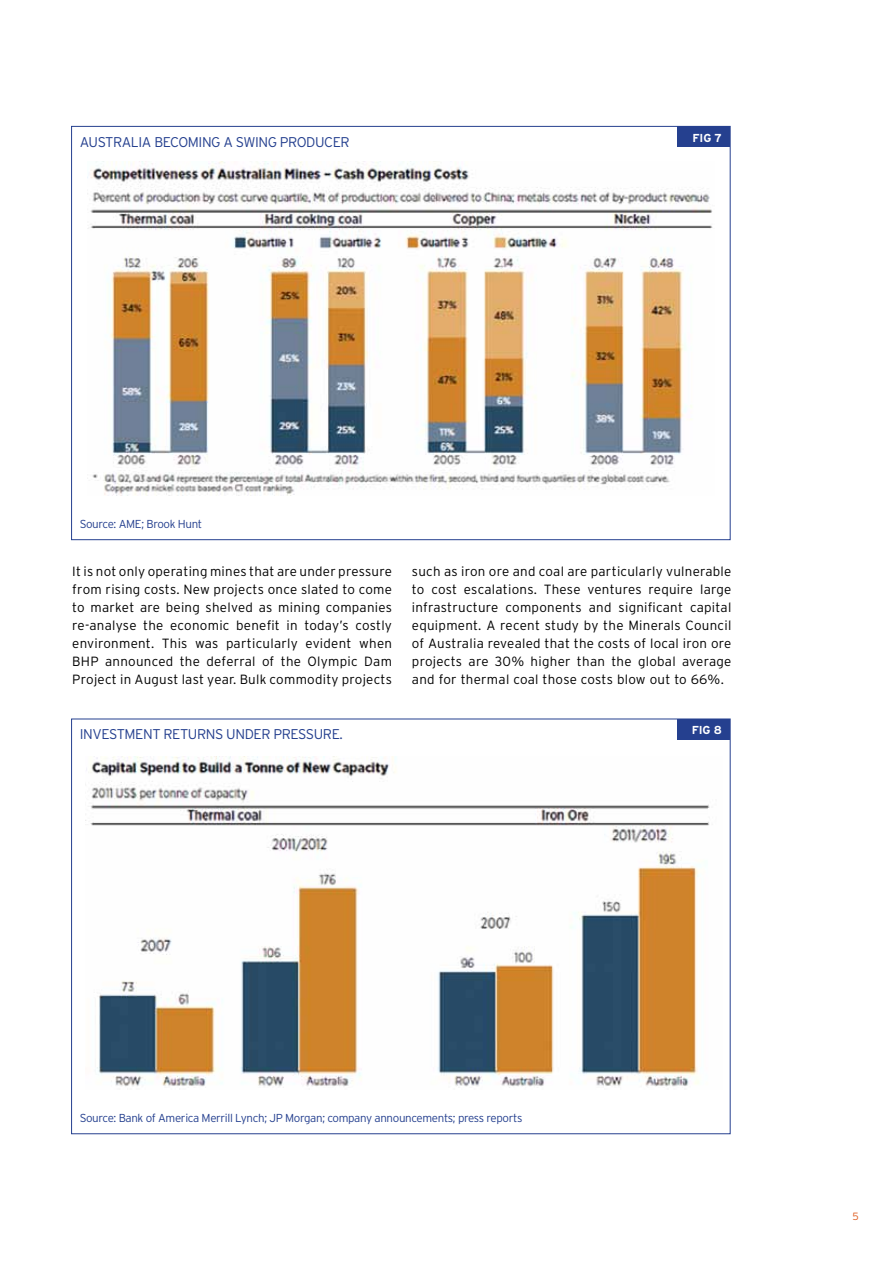
<style>
.page{position:relative;width:893px;height:1263px;background:#fff}
.page>*{position:absolute;margin:0;border:0;box-sizing:border-box;transform-origin:0 0}
.t1{font:300 14.1px "Interstate";letter-spacing:-.03em;color:#25408f}
.t2{font:300 13.35px/18px "Interstate";letter-spacing:.02em;color:#000;text-align:justify}
.t3{font:300 11.55px "Interstate";letter-spacing:-.03em;color:#25408f}
.t4{font:700 11.55px "Interstate";letter-spacing:-.01em;color:#fff}
.t5{font:300 10.5px "Interstate";color:#df5c1f}
</style>
<div class="page">
<img style="left:85px;top:756px;width:625px;height:332px">
<img style="left:87px;top:161px;width:626px;height:334px">
<div style="left:678px;top:719px;width:52px;height:20px;background:#25408f"></div>
<div style="left:678px;top:126px;width:52px;height:21px;background:#25408f"></div>
<p class="t1" style="left:80px;top:134px;width:51px">Australia</p>
<p class="t1" style="left:154px;top:134px;width:197px">becomi ng a swi ng producer</p>
<p class="t4" style="left:692px;top:131px;width:31px">fig 7</p>
<p class="t3" style="left:80px;top:517px;width:124px">Source: AM E; Brook H unt</p>
<p class="t2" style="left:72px;top:562px;width:321px">It is not only operating mines that are under pressure from rising costs. N ew projects once slated to come to market are being shelved as mining companies re-analyse the economic benefit in today’s costly environment. This was particularly evident when BHP announced the deferral of the Olympic Dam Project in August last year. Bulk commodity projects</p>
<p class="t1" style="left:80px;top:726px;width:265px">Investment returns under pressure.</p>
<p class="t2" style="left:412px;top:562px;width:321px">such as iron ore and coal are particularly vulnerable to cost escalations. These ventures require large infrastructure components and significant capital equipment. A recent study by the Minerals Council of Australia revealed that the costs of local iron ore projects are 30% higher than the global average and for thermal coal those costs blow out to 66%.</p>
<p class="t4" style="left:692px;top:724px;width:32px">fig 8</p>
<p class="t3" style="left:80px;top:1112px;width:444px">Source: Bank of America Merrill Lynch; JP Morgan; company announcements; press reports</p>
<p class="t5" style="left:853px;top:1211px;width:8px">5</p>
</div>
